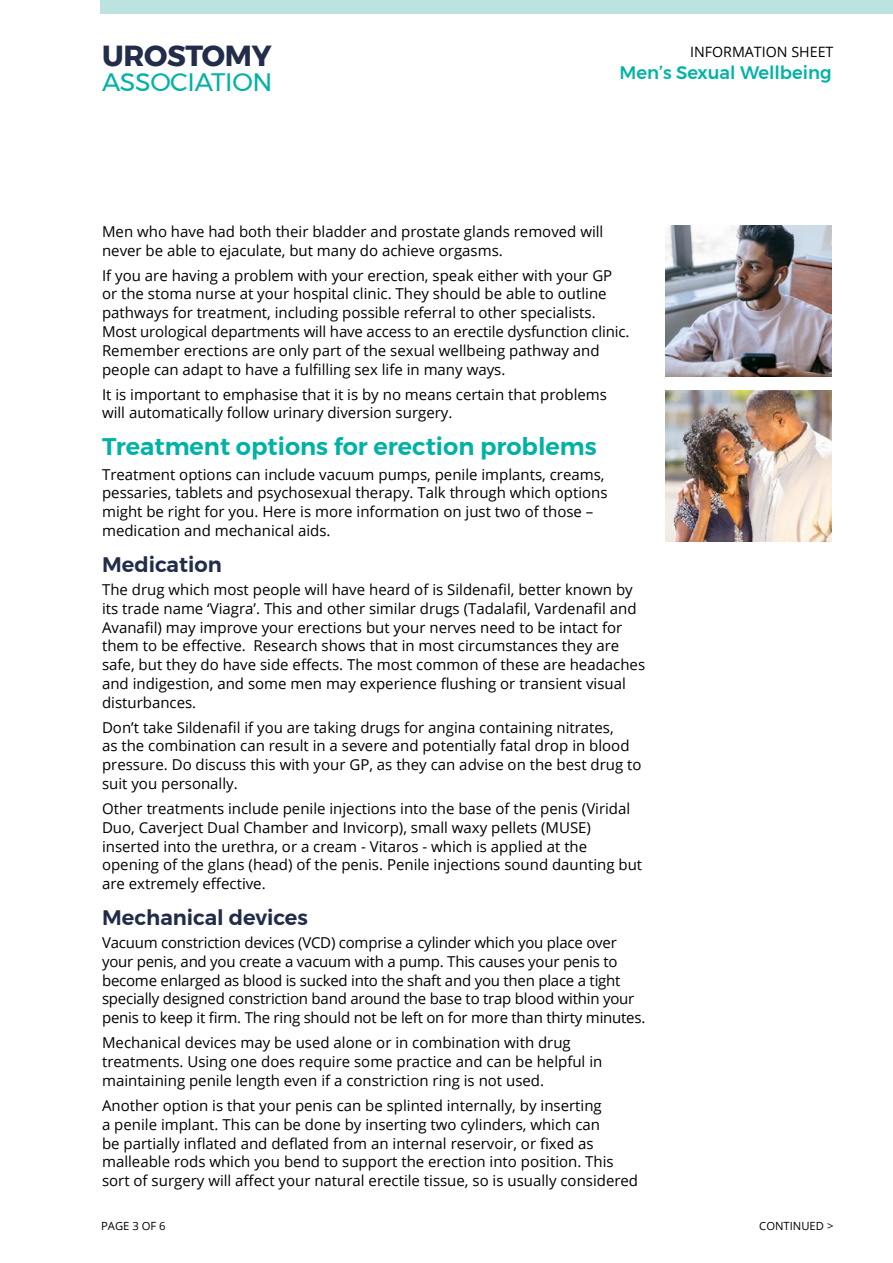
<style>
.page{position:relative;width:893px;height:1263px;background:#fff}
.page>*{position:absolute;margin:0;border:0;box-sizing:border-box;transform-origin:0 0}
.t1{font:700 28.95px "Montserrat";letter-spacing:-.01em;color:#222d4a}
.t2{font:25.2px "Montserrat";letter-spacing:-.01em;color:#00b2a5}
.t3{font:600 24px "Montserrat";color:#00b2a5}
.t4{font:600 21px "Montserrat";color:#222d4a}
.t5{font:500 18px "Montserrat";color:#00b2a5}
.t6{font:15px/18.8px "Open Sans";color:#000}
.t7{font:14.25px "Open Sans";color:#000}
.t8{font:11.25px "Open Sans";color:#000}
</style>
<div class="page">
<img style="left:665px;top:225px;width:167px;height:151px">
<img style="left:665px;top:390px;width:167px;height:151px">
<div style="left:100px;top:0;width:793px;height:14px;background:#bce3df"></div>
<h1 class="t1" style="left:102px;top:32px;width:171px">UROSTOMY</h1>
<h2 class="t2" style="left:102px;top:63px;width:172px">ASSOCIATION</h2>
<p class="t7" style="left:690px;top:42px;width:145px">INFORMATION SHEET</p>
<p class="t5" style="left:619px;top:59px;width:214px">Men’s Sexual Wellbeing</p>
<p class="t6" style="left:102px;top:222px;width:503px">Men who have had both their bladder and prostate glands removed will never be able to ejaculate, but many do achieve orgasms.</p>
<p class="t6" style="left:102px;top:266px;width:529px">If you are having a problem with your erection, speak either with your GP or the stoma nurse at your hospital clinic. They should be able to outline pathways for treatment, including possible referral to other specialists.<br>Most urological departments will have access to an erectile dysfunction clinic.<br>Remember erections are only part of the sexual wellbeing pathway and people can adapt to have a fulfilling sex life in many ways.</p>
<p class="t6" style="left:102px;top:384px;width:506px">It is important to emphasise that it is by no means certain that problems will automatically follow urinary diversion surgery.</p>
<h3 class="t3" style="left:102px;top:427px;width:496px">Treatment options for erection problems</h3>
<p class="t6" style="left:102px;top:464px;width:507px">Treatment options can include vacuum pumps, penile implants, creams, pessaries, tablets and psychosexual therapy. Talk through which options might be right for you. Here is more information on just two of those – medication and mechanical aids.</p>
<h3 class="t4" style="left:102px;top:548px;width:121px">Medication</h3>
<p class="t6" style="left:102px;top:580px;width:545px">The drug which most people will have heard of is Sildenafil, better known by its trade name ‘Viagra’. This and other similar drugs (Tadalafil, Vardenafil and Avanafil) may improve your erections but your nerves need to be intact for them to be effective. Research shows that in most circumstances they are safe, but they do have side effects. The most common of these are headaches and indigestion, and some men may experience flushing or transient visual disturbances.</p>
<p class="t6" style="left:102px;top:717px;width:541px">Don’t take Sildenafil if you are taking drugs for angina containing nitrates,<br>as the combination can result in a severe and potentially fatal drop in blood pressure. Do discuss this with your GP, as they can advise on the best drug to suit you personally.</p>
<p class="t6" style="left:102px;top:799px;width:542px">Other treatments include penile injections into the base of the penis (Viridal Duo, Caverject Dual Chamber and Invicorp), small waxy pellets (MUSE) inserted into the urethra, or a cream - Vitaros - which is applied at the opening of the glans (head) of the penis. Penile injections sound daunting but are extremely effective.</p>
<h3 class="t4" style="left:102px;top:901px;width:207px">Mechanical devices</h3>
<p class="t6" style="left:102px;top:933px;width:545px">Vacuum constriction devices (VCD) comprise a cylinder which you place over your penis, and you create a vacuum with a pump. This causes your penis to become enlarged as blood is sucked into the shaft and you then place a tight specially designed constriction band around the base to trap blood within your penis to keep it firm. The ring should not be left on for more than thirty minutes.</p>
<p class="t6" style="left:102px;top:1033px;width:502px">Mechanical devices may be used alone or in combination with drug treatments. Using one does require some practice and can be helpful in maintaining penile length even if a constriction ring is not used.</p>
<p class="t6" style="left:102px;top:1096px;width:538px">Another option is that your penis can be splinted internally, by inserting<br>a penile implant. This can be done by inserting two cylinders, which can<br>be partially inflated and deflated from an internal reservoir, or fixed as malleable rods which you bend to support the erection into position. This sort of surgery will affect your natural erectile tissue, so is usually considered</p>
<p class="t8" style="left:101px;top:1218px;width:66px">PAGE 3 OF 6</p>
<p class="t8" style="left:759px;top:1218px;width:76px">CONTINUED &gt;</p>
</div>
